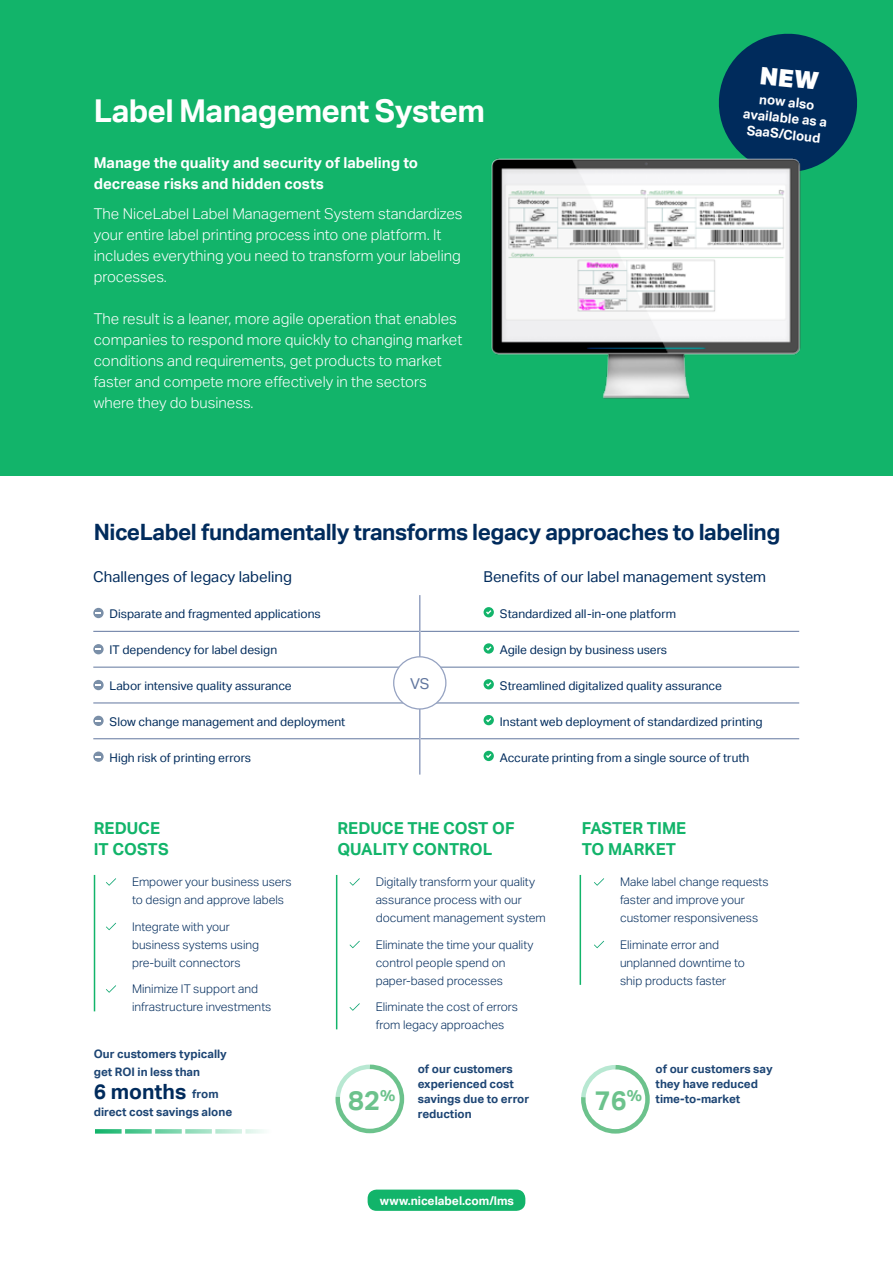
<style>
.page{position:relative;width:893px;height:1263px;background:#fff}
.page>*{position:absolute;margin:0;border:0;box-sizing:border-box;transform-origin:0 0}
.t1{font:700 31.5px "Aktiv Grotesk";letter-spacing:-.02em;color:#fff}
.t2{font:700 27px "Aktiv Grotesk";color:#6cc28c}
.t3{font:700 22.5px "Aktiv Grotesk";letter-spacing:-.02em;color:#002b5c}
.t4{font:700 21px "Aktiv Grotesk";color:#002b5c}
.t5{font:700 16.5px/21px "Aktiv Grotesk";color:#12b46a}
.t6{font:300 15px/21px "Aktiv Grotesk";color:#fff}
.t7{font:700 15px/21px "Aktiv Grotesk";color:#fff}
.t8{font:15px "Aktiv Grotesk";color:#002b5c}
.t9{font:15px "Aktiv Grotesk";color:#62779f}
.t10{font:700 13.35px/16.2px "Aktiv Grotesk";color:#fff;text-align:center}
.t11{font:300 12px/18px "Aktiv Grotesk";color:#002b5c}
.t12{font:12px "Aktiv Grotesk";color:#002b5c}
.t13{font:700 12px "Aktiv Grotesk";color:#fff}
.t14{font:700 11.7px/15px "Aktiv Grotesk";color:#1d4574}
.s1{font-size:11.7px;color:#1d4574}
</style>
<div class="page">
<div style="left:0;top:0;width:893px;height:475px;background:#12b46a"></div>
<svg style="left:586px;top:1070px;width:23px;height:24px"></svg>
<div style="left:581px;top:1065px;width:69px;height:68px;border:4px solid #6cc28c;border-radius:32px"></div>
<svg style="left:340px;top:1069px;width:31px;height:27px"></svg>
<div style="left:335px;top:1064px;width:69px;height:69px;border:4px solid #6cc28c;border-radius:32px"></div>
<svg style="left:95px;top:1129px;width:27px;height:4px"></svg>
<svg style="left:155px;top:1129px;width:27px;height:4px"></svg>
<svg style="left:215px;top:1129px;width:27px;height:4px"></svg>
<svg style="left:125px;top:1129px;width:27px;height:4px"></svg>
<svg style="left:185px;top:1129px;width:27px;height:4px"></svg>
<svg style="left:245px;top:1129px;width:19px;height:4px"></svg>
<img style="left:491px;top:158px;width:310px;height:241px">
<hr style="left:336px;top:875px;width:1px;height:154px;background:#12b46a">
<hr style="left:94px;top:875px;width:1px;height:136px;background:#12b46a">
<hr style="left:580px;top:875px;width:1px;height:110px;background:#12b46a">
<hr style="left:93px;top:631px;width:326px;height:1px;background:#62779f">
<hr style="left:421px;top:631px;width:378px;height:1px;background:#62779f">
<hr style="left:93px;top:667px;width:326px;height:1px;background:#62779f">
<hr style="left:421px;top:667px;width:378px;height:1px;background:#62779f">
<hr style="left:93px;top:703px;width:326px;height:1px;background:#62779f">
<hr style="left:421px;top:703px;width:378px;height:1px;background:#62779f">
<hr style="left:421px;top:738px;width:378px;height:1px;background:#62779f">
<hr style="left:93px;top:738px;width:326px;height:1px;background:#62779f">
<hr style="left:419px;top:595px;width:2px;height:36px;background:#95a2c1">
<hr style="left:419px;top:631px;width:2px;height:36px;background:#95a2c1">
<hr style="left:419px;top:703px;width:2px;height:36px;background:#95a2c1">
<hr style="left:419px;top:739px;width:2px;height:35px;background:#95a2c1">
<svg style="left:93px;top:608px;width:11px;height:10px"></svg>
<div style="left:484px;top:607px;width:10px;height:10px;background:#12b46a;border-radius:50%"></div>
<svg style="left:486px;top:610px;width:5px;height:4px"></svg>
<svg style="left:93px;top:644px;width:11px;height:10px"></svg>
<div style="left:484px;top:643px;width:10px;height:11px;background:#12b46a;border-radius:50%"></div>
<svg style="left:486px;top:646px;width:5px;height:5px"></svg>
<svg style="left:93px;top:680px;width:11px;height:10px"></svg>
<svg style="left:484px;top:679px;width:10px;height:10px"></svg>
<svg style="left:486px;top:682px;width:5px;height:4px"></svg>
<svg style="left:93px;top:716px;width:11px;height:10px"></svg>
<svg style="left:484px;top:715px;width:10px;height:10px"></svg>
<svg style="left:486px;top:718px;width:5px;height:4px"></svg>
<svg style="left:93px;top:751px;width:11px;height:11px"></svg>
<div style="left:484px;top:751px;width:10px;height:10px;background:#12b46a;border-radius:50%"></div>
<svg style="left:486px;top:754px;width:5px;height:4px"></svg>
<div style="left:394px;top:657px;width:52px;height:52px;background:#fff;border-radius:50%"></div>
<div style="left:393px;top:656px;width:53px;height:54px;border:1px solid #95a2c1;border-radius:50%"></div>
<div style="left:368px;top:1189px;width:157px;height:22px;background:#12b46a;border-radius:9px"></div>
<svg style="left:715px;top:33px;width:142px;height:143px"></svg>
<h1 class="t1" style="left:94px;top:93px;width:393px">Label Management System</h1>
<p class="t7" style="left:94px;top:152px;width:326px">Manage the quality and security of labeling to decrease risks and hidden costs</p>
<p class="t6" style="left:94px;top:203px;width:370px">The NiceLabel Label Management System standardizes your entire label printing process into one platform. It includes everything you need to transform your labeling processes.</p>
<p class="t6" style="left:94px;top:308px;width:370px">The result is a leaner, more agile operation that enables companies to respond more quickly to changing market conditions and requirements, get products to market faster and compete more effectively in the sectors where they do business.</p>
<p class="t10" style="left:746px;top:89px;width:88px;rotate:6deg">now also available as a<br>SaaS/Cloud</p>
<h3 class="t3" style="left:94px;top:519px;width:688px">NiceLabel fundamentally transforms legacy approaches to labeling</h3>
<p class="t8" style="left:93px;top:568px;width:200px">Challenges of legacy labeling</p>
<p class="t8" style="left:484px;top:568px;width:284px">Benefits of our label management system</p>
<p class="t12" style="left:110px;top:607px;width:213px">Disparate and fragmented applications</p>
<p class="t12" style="left:500px;top:607px;width:178px">Standardized all-in-one platform</p>
<p class="t12" style="left:110px;top:643px;width:169px">IT dependency for label design</p>
<p class="t12" style="left:500px;top:643px;width:169px">Agile design by business users</p>
<p class="t12" style="left:110px;top:679px;width:184px">Labor intensive quality assurance</p>
<p class="t12" style="left:500px;top:679px;width:224px">Streamlined digitalized quality assurance</p>
<p class="t12" style="left:110px;top:715px;width:237px">Slow change management and deployment</p>
<p class="t12" style="left:500px;top:715px;width:264px">Instant web deployment of standardized printing</p>
<p class="t12" style="left:110px;top:751px;width:143px">High risk of printing errors</p>
<p class="t12" style="left:500px;top:751px;width:251px">Accurate printing from a single source of truth</p>
<p class="t9" style="left:410px;top:675px;width:21px">VS</p>
<h3 class="t5" style="left:94px;top:818px;width:76px">Reduce<br>IT costs</h3>
<h3 class="t5" style="left:337px;top:818px;width:130px">Reduce THE COST</h3>
<h3 class="t5" style="left:492px;top:818px;width:12px">OF</h3>
<h3 class="t5" style="left:582px;top:818px;width:106px">Faster tim e to market</h3>
<p class="t11" style="left:620px;top:873px;width:150px">Make label change requests faster and improve your customer responsiveness</p>
<p class="t11" style="left:620px;top:936px;width:126px">Eliminate error and unplanned downtime to ship products faster</p>
<h3 class="t5" style="left:337px;top:839px;width:124px">QUALITY CONTRO</h3>
<h3 class="t5" style="left:483px;top:839px;width:11px">L</h3>
<p class="t11" style="left:376px;top:873px;width:172px">Digitally transform your quality assurance process with our document management system</p>
<p class="t11" style="left:376px;top:936px;width:159px">Eliminate the time your quality control people spend on paper-based processes</p>
<p class="t11" style="left:376px;top:998px;width:144px">Eliminate the cost of errors from legacy approaches</p>
<p class="t11" style="left:132px;top:873px;width:161px">Empower your business users to design and approve labels</p>
<p class="t11" style="left:132px;top:918px;width:129px">Integrate with your business systems using pre-built connectors</p>
<p class="t11" style="left:132px;top:980px;width:141px">Minimize IT support and infrastructure investments</p>
<p class="t14" style="left:94px;top:1045px;width:135px;line-height:17.2px">Our customers typically get ROI in less than</p>
<p class="t14" style="left:94px;top:1105px;width:140px">direct cost savings alone</p>
<p class="t14" style="left:418px;top:1061px;width:113px">of our customers experienced cost savings due to error reduction</p>
<p class="t14" style="left:656px;top:1062px;width:119px">of our customers say they have reduced time-to-market</p>
<h3 class="t4" style="left:94px;top:1079px;width:126px">6 months <span class="s1">from</span></h3>
<h2 class="t2" style="left:348px;top:1085px;width:49px">82<sup>%</sup></h2>
<h2 class="t2" style="left:595px;top:1085px;width:49px">76<sup>%</sup></h2>
<p class="t13" style="left:380px;top:1193px;width:136px">www.nicelabel.com/lms</p>
</div>
